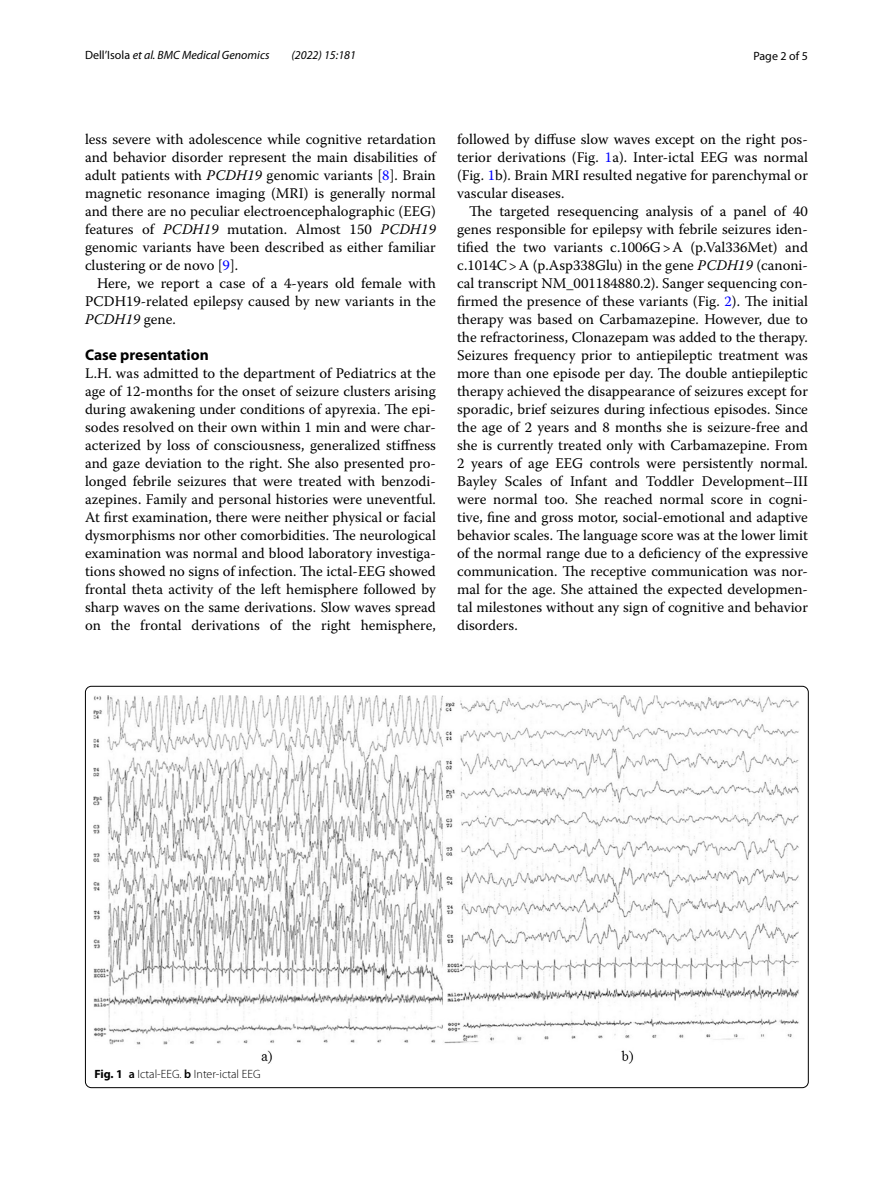
<style>
.page{position:relative;width:893px;height:1187px;background:#fff}
.page>*{position:absolute;margin:0;border:0;box-sizing:border-box;transform-origin:0 0}
.t1{font:700 15.45px "Myriad Pro";color:#000}
.t2{font:14.7px/18px "Warnock Pro";color:#000;text-align:justify}
.t3{font:italic 12px "Myriad Pro";color:#000}
.t4{font:300 12px "Myriad Pro";color:#000}
.t5{font:12px "Myriad Pro";color:#000}
.s1{font-style:normal}
.s2{font-style:italic}
.s3{color:#00f}
.s4{font-weight:700}
.s5{font-weight:600}
</style>
<div class="page">
<img style="left:94px;top:695px;width:705px;height:368px">
<p class="t3" style="left:85px;top:48px;width:186px"><span class="s1">Dell’Isola</span> et al. BMC Medical Genomics</p>
<p class="t3" style="left:291px;top:48px;width:66px">(2022) 15:181</p>
<p class="t5" style="left:753px;top:48px;width:56px">Page 2 of 5</p>
<p class="t2" style="left:85px;top:130px;width:352px">less severe with adolescence while cognitive retardation and behavior disorder represent the main disabilities of adult patients with <span class="s2">PCDH19</span> genomic variants [<span class="s3">8</span>]. Brain magnetic resonance imaging (MRI) is generally normal and there are no peculiar electroencephalographic (EEG) features of <span class="s2">PCDH19</span> mutation. Almost 150 <span class="s2">PCDH19 </span>genomic variants have been described as either familiar clustering or de novo [<span class="s3">9</span>].</p>
<p class="t2" style="left:85px;top:274px;width:352px;text-indent:12px">Here, we report a case of a 4-years old female with PCDH19-related epilepsy caused by new variants in the <span class="s2">PCDH19</span> gene.</p>
<p class="t1" style="left:85px;top:344px;width:125px">Case presentation</p>
<p class="t2" style="left:85px;top:364px;width:352px">L.H. was admitted to the department of Pediatrics at the age of 12-months for the onset of seizure clusters arising during awakening under conditions of apyrexia. The epi&shy;sodes resolved on their own within 1 min and were char&shy;acterized by loss of consciousness, generalized stiffness and gaze deviation to the right. She also presented pro&shy;longed febrile seizures that were treated with benzodi&shy;azepines. Family and personal histories were uneventful.<br>At first examination, there were neither physical or facial dysmorphisms nor other comorbidities. The neurological examination was normal and blood laboratory investiga&shy;tions showed no signs of infection. The ictal-EEG showed frontal theta activity of the left hemisphere followed by sharp waves on the same derivations. Slow waves spread on the frontal derivations of the right hemisphere,</p>
<p class="t2" style="left:457px;top:130px;width:352px">followed by diffuse slow waves except on the right pos&shy;terior derivations (Fig. <span class="s3">1</span>a). Inter-ictal EEG was normal (Fig. <span class="s3">1</span>b). Brain MRI resulted negative for parenchymal or vascular diseases.</p>
<p class="t2" style="left:457px;top:202px;width:352px;text-indent:12px">The targeted resequencing analysis of a panel of 40 genes responsible for epilepsy with febrile seizures iden&shy;tified the two variants c.1006G&gt;A (p.Val336Met) and c.1014C&gt;A (p.Asp338Glu) in the gene <span class="s2">PCDH19</span> (canoni&shy;cal transcript NM_001184880.2). Sanger sequencing con&shy;firmed the presence of these variants (Fig. <span class="s3">2</span>). The initial therapy was based on Carbamazepine. However, due to the refractoriness, Clonazepam was added to the therapy.<br>Seizures frequency prior to antiepileptic treatment was more than one episode per day. The double antiepileptic therapy achieved the disappearance of seizures except for sporadic, brief seizures during infectious episodes. Since the age of 2 years and 8 months she is seizure-free and she is currently treated only with Carbamazepine. From 2 years of age EEG controls were persistently normal.<br>Bayley Scales of Infant and Toddler Development–III were normal too. She reached normal score in cogni&shy;tive, fine and gross motor, social-emotional and adaptive behavior scales. The language score was at the lower limit of the normal range due to a deficiency of the expressive communication. The receptive communication was nor&shy;mal for the age. She attained the expected developmen&shy;tal milestones without any sign of cognitive and behavior disorders.</p>
<p class="t4" style="left:94px;top:1067px;width:168px"><span class="s4">Fig. 1</span> <span class="s5">a</span> Ictal-EEG. <span class="s5">b</span> Inter-ictal EEG</p>
</div>
